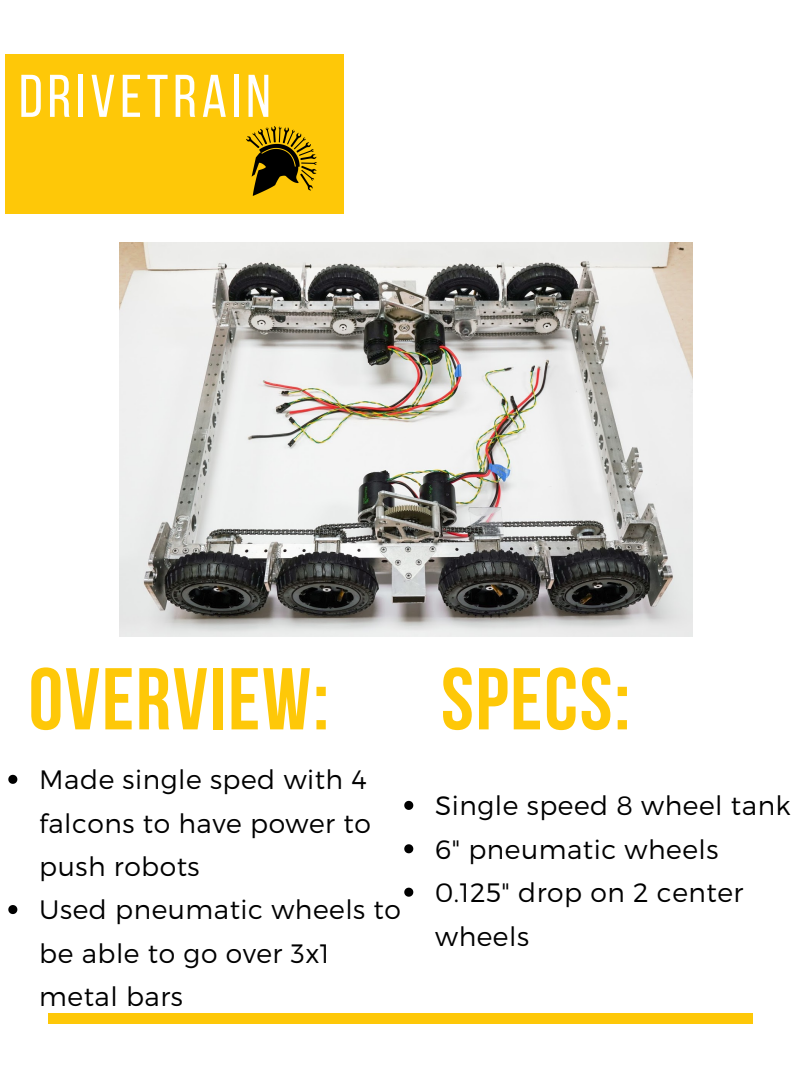
<style>
.page{position:relative;width:810px;height:1080px;background:#fff}
.page>*{position:absolute;margin:0;border:0;box-sizing:border-box;transform-origin:0 0}
.t1{font:700 87.5px "Bebas Neue";letter-spacing:.02em;color:#fec808}
.t2{font:60.12px "Bebas Neue";letter-spacing:.08em;color:#fff}
.t3{font:300 26.56px/43.4px "Montserrat";letter-spacing:.02em;color:#000}
</style>
<div class="page">
<div style="left:5px;top:54px;width:339px;height:160px;background:#fec808"></div>
<img style="left:247px;top:127px;width:70px;height:69px">
<img style="left:119px;top:242px;width:574px;height:394px">
<svg style="left:404px;top:801px;width:9px;height:9px"></svg>
<svg style="left:404px;top:844px;width:9px;height:9px"></svg>
<svg style="left:404px;top:888px;width:9px;height:9px"></svg>
<div style="left:48px;top:1013px;width:705px;height:10px;background:#fec808"></div>
<svg style="left:8px;top:775px;width:9px;height:9px"></svg>
<svg style="left:8px;top:905px;width:9px;height:9px"></svg>
<p class="t2" style="left:19px;top:72px;width:253px">DRIVETRAIN</p>
<p class="t1" style="left:29px;top:664px;width:302px">OVERVIEW:</p>
<p class="t3" style="left:39px;top:757px;width:333px">Made single sped with 4 falcons to have power to push robots</p>
<p class="t3" style="left:39px;top:887px;width:363px">Used pneumatic wheels to be able to go over 3x1 metal bars</p>
<p class="t1" style="left:441px;top:664px;width:191px">SPECS:</p>
<p class="t3" style="left:435px;top:783px;width:357px">Single speed 8 wheel tank</p>
<p class="t3" style="left:435px;top:826px;width:285px">6" pneumatic wheels</p>
<p class="t3" style="left:435px;top:870px;width:310px">0.125" drop on 2 center wheels</p>
</div>
